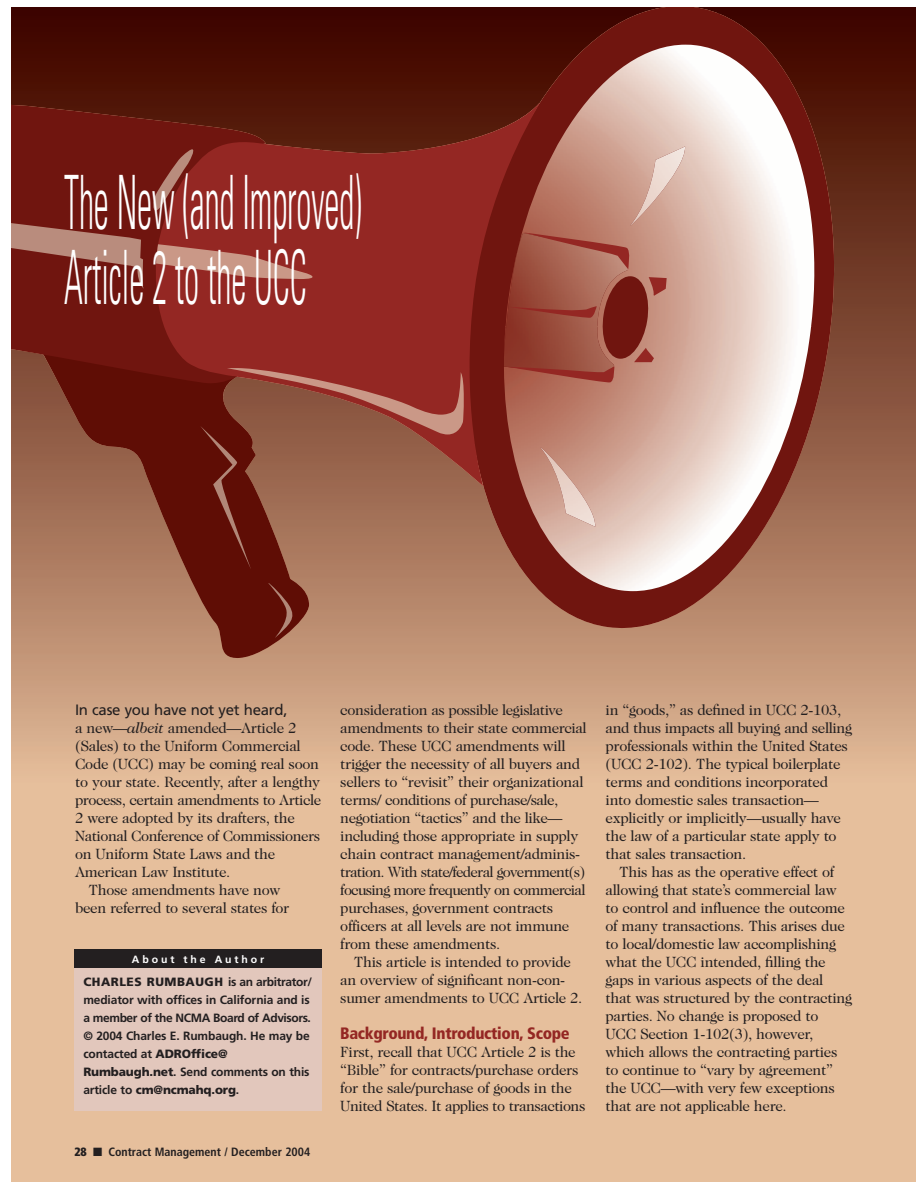
<style>
.page{position:relative;width:918px;height:1188px;background:#fff}
.page>*{position:absolute;margin:0;border:0;box-sizing:border-box;transform-origin:0 0}
.t1{font:300 condensed 75px/75px "Univers";color:#fff;scale:.45 1}
.t2{font:900 condensed 16.5px "Frutiger";letter-spacing:-.02em;color:#942723}
.t3{font:15px/18px "Caslon Two Twenty Four";letter-spacing:-.02em;color:#231f20}
.t4{font:15px "Frutiger";letter-spacing:-.015em;color:#231f20}
.t5{font:700 12px/18px "Frutiger";letter-spacing:-.01em;color:#231f20}
.t6{font:700 condensed 12px "Frutiger";color:#231f20}
.t7{font:700 10.5px "Frutiger";letter-spacing:.28em;color:#fff}
.s1{font-style:italic}
.s2{font-weight:900}
</style>
<div class="page">
<img style="left:11px;top:7px;width:905px;height:1175px">
<svg style="left:40px;top:384px;width:269px;height:276px"></svg>
<svg style="left:11px;top:104px;width:142px;height:280px;fill:#70150f"></svg>
<svg style="left:449px;top:7px;width:404px;height:633px"></svg>
<img style="left:504px;top:45px;width:326px;height:546px">
<svg style="left:153px;top:94px;width:394px;height:392px;fill:#942723"></svg>
<svg style="left:11px;top:217px;width:133px;height:72px"></svg>
<svg style="left:152px;top:149px;width:44px;height:62px"></svg>
<svg style="left:156px;top:244px;width:164px;height:35px"></svg>
<svg style="left:503px;top:232px;width:164px;height:151px"></svg>
<img style="left:540px;top:447px;width:56px;height:80px">
<img style="left:630px;top:146px;width:56px;height:80px">
<svg style="left:200px;top:368px;width:266px;height:201px"></svg>
<svg style="left:268px;top:583px;width:29px;height:55px"></svg>
<div style="left:74px;top:949px;width:248px;height:162px;background:#e2c7bc"></div>
<div style="left:74px;top:949px;width:248px;height:19px;background:#231f20"></div>
<h1 class="t1" style="left:64px;top:173px;width:663px">The New (and Improved)<br>Article 2 to the UCC</h1>
<p class="t4" style="left:75px;top:704px;width:214px">In case you have not yet heard,</p>
<p class="t3" style="left:75px;top:720px;width:223px">a new—<span class="s1">albeit</span> amended—Article 2</p>
<p class="t3" style="left:75px;top:738px;width:227px">(Sales) to the Uniform Commercial</p>
<p class="t3" style="left:75px;top:756px;width:245px">Code (UCC) may be coming real soon</p>
<p class="t3" style="left:75px;top:774px;width:247px">to your state. Recently, after a lengthy</p>
<p class="t3" style="left:75px;top:792px;width:248px">process, certain amendments to Article</p>
<p class="t3" style="left:75px;top:810px;width:221px">2 were adopted by its drafters, the</p>
<p class="t3" style="left:75px;top:828px;width:247px">National Conference of Commissioners</p>
<p class="t3" style="left:75px;top:846px;width:202px">on Uniform State Laws and the</p>
<p class="t3" style="left:75px;top:864px;width:157px">American Law Institute.</p>
<p class="t3" style="left:89px;top:882px;width:193px">Those amendments have now</p>
<p class="t3" style="left:75px;top:900px;width:216px">been referred to several states for</p>
<p class="t7" style="left:132px;top:955px;width:134px">About the Author</p>
<p class="t5" style="left:83px;top:974px;width:230px"><span class="s2">CHARLES RUMBAUGH</span> is an arbitrator/ mediator with offices in California and is a member of the NCMA Board of Advisors. © 2004 Charles E. Rumbaugh. He may be contacted at <span class="s2">ADROffice@ Rumbaugh.net</span>. Send comments on this article to <span class="s2">cm@ncmahq.org</span>.</p>
<p class="t6" style="left:74px;top:1147px;width:238px"><span class="s2">28</span> ■ Contract Management / December 2004</p>
<p class="t3" style="left:340px;top:702px;width:248px">consideration as possible legislative amendments to their state commercial code. These UCC amendments will trigger the necessity of all buyers and sellers to “revisit” their organizational terms/ conditions of purchase/sale, negotiation “tactics” and the like— including those appropriate in supply chain contract management/adminis&shy;tration. With state/federal government(s) focusing more frequently on commercial purchases, government contracts officers at all levels are not immune from these amendments.</p>
<p class="t3" style="left:340px;top:954px;width:244px;text-indent:13px">This article is intended to provide an overview of significant non-con&shy;sumer amendments to UCC Article 2.</p>
<p class="t2" style="left:340px;top:1027px;width:231px">Background, Introduction, Scope</p>
<p class="t3" style="left:340px;top:1044px;width:247px">First, recall that UCC Article 2 is the “Bible” for contracts/purchase orders for the sale/purchase of goods in the United States. It applies to transactions</p>
<p class="t3" style="left:606px;top:702px;width:248px">in “goods,” as defined in UCC 2-103, and thus impacts all buying and selling professionals within the United States (UCC 2-102). The typical boilerplate terms and conditions incorporated into domestic sales transaction— explicitly or implicitly—usually have the law of a particular state apply to that sales transaction.</p>
<p class="t3" style="left:606px;top:864px;width:248px;text-indent:13px">This has as the operative effect of allowing that state’s commercial law to control and influence the outcome of many transactions. This arises due to local/domestic law accomplishing what the UCC intended, filling the gaps in various aspects of the deal that was structured by the contracting parties. No change is proposed to UCC Section 1-102(3), however, which allows the contracting parties to continue to “vary by agreement” the UCC—with very few exceptions that are not applicable here.</p>
</div>
